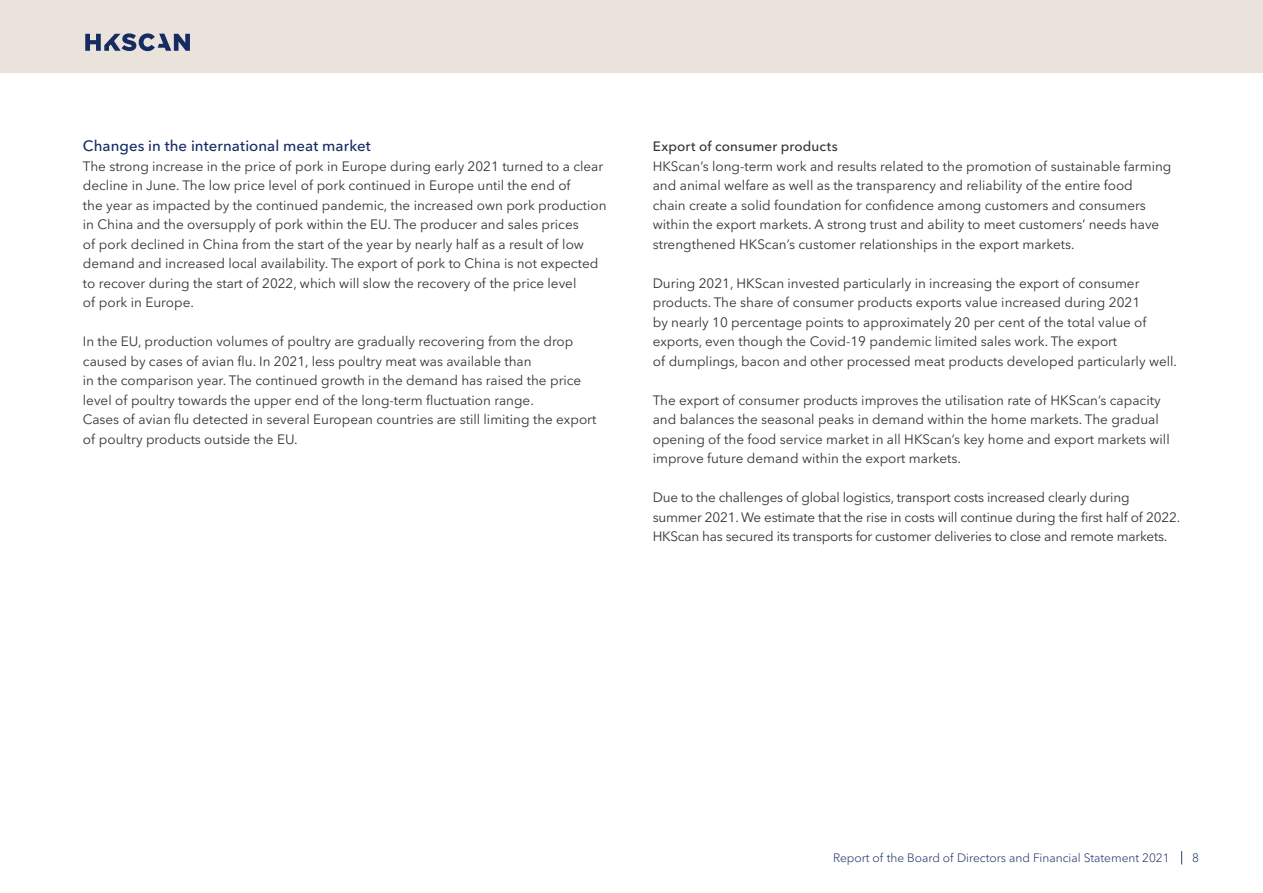
<style>
.page{position:relative;width:1263px;height:893px;background:#fff}
.page>*{position:absolute;margin:0;border:0;box-sizing:border-box;transform-origin:0 0}
.t1{font:500 15px "Avenir Next LT Pro";letter-spacing:.005em;color:#152b62}
.t2{font:13.5px/19.5px "Avenir Next LT Pro";color:#333}
.t3{font:500 13.5px "Avenir Next LT Pro";letter-spacing:.015em;color:#333}
.t4{font:300 12px "Avenir Next LT Pro";color:#152b62}
</style>
<div class="page">
<div style="left:0;top:0;width:1263px;height:73px;background:#eae3dc"></div>
<svg style="left:1181px;top:851px;width:1px;height:13px"></svg>
<svg style="left:85px;top:33px;width:105px;height:18px"></svg>
<p class="t1" style="left:83px;top:137px;width:289px">Changes in the international meat market</p>
<p class="t2" style="left:83px;top:156px;width:525px">The strong increase in the price of pork in Europe during early 2021 turned to a clear decline in June. The low price level of pork continued in Europe until the end of<br>the year as impacted by the continued pandemic, the increased own pork production in China and the oversupply of pork within the EU. The producer and sales prices<br>of pork declined in China from the start of the year by nearly half as a result of low demand and increased local availability. The export of pork to China is not expected to recover during the start of 2022, which will slow the recovery of the price level<br>of pork in Europe.</p>
<p class="t2" style="left:83px;top:332px;width:515px">In the EU, production volumes of poultry are gradually recovering from the drop caused by cases of avian flu. In 2021, less poultry meat was available than<br>in the comparison year. The continued growth in the demand has raised the price level of poultry towards the upper end of the long-term fluctuation range.<br>Cases of avian flu detected in several European countries are still limiting the export of poultry products outside the EU.</p>
<p class="t3" style="left:653px;top:138px;width:187px">Export of consumer products</p>
<p class="t2" style="left:653px;top:156px;width:520px">HKScan’s long-term work and results related to the promotion of sustainable farming and animal welfare as well as the transparency and reliability of the entire food<br>chain create a solid foundation for confidence among customers and consumers within the export markets. A strong trust and ability to meet customers’ needs have strengthened HKScan’s customer relationships in the export markets.</p>
<p class="t2" style="left:653px;top:273px;width:526px">During 2021, HKScan invested particularly in increasing the export of consumer products. The share of consumer products exports value increased during 2021<br>by nearly 10 percentage points to approximately 20 per cent of the total value of exports, even though the Covid-19 pandemic limited sales work. The export<br>of dumplings, bacon and other processed meat products developed particularly well.</p>
<p class="t2" style="left:653px;top:390px;width:518px">The export of consumer products improves the utilisation rate of HKScan’s capacity and balances the seasonal peaks in demand within the home markets. The gradual opening of the food service market in all HKScan’s key home and export markets will improve future demand within the export markets.</p>
<p class="t2" style="left:653px;top:488px;width:529px">Due to the challenges of global logistics, transport costs increased clearly during summer 2021. We estimate that the rise in costs will continue during the first half of 2022.<br>HKScan has secured its transports for customer deliveries to close and remote markets.</p>
<p class="t4" style="left:833px;top:851px;width:338px">Report of the Board of Directors and Financial Statement 2021</p>
<p class="t4" style="left:1192px;top:851px;width:8px">8</p>
</div>
